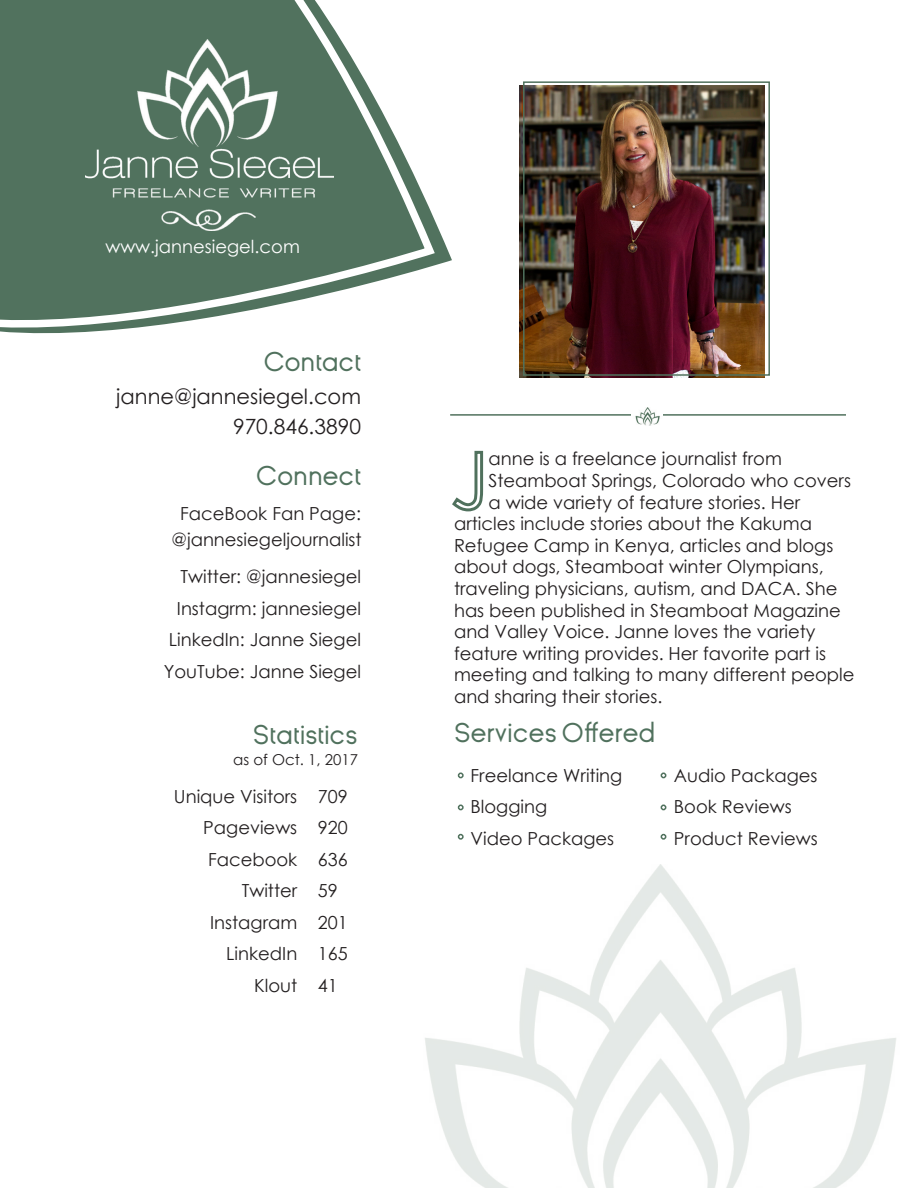
<style>
.page{position:relative;width:918px;height:1188px;background:#fff}
.page>*{position:absolute;margin:0;border:0;box-sizing:border-box;transform-origin:0 0}
.t1{font:27px "Ginora Sans";letter-spacing:-.005em;color:#50715d}
.t2{font:21px "Century Gothic";color:#231f20}
.t3{font:18px "Century Gothic";color:#231f20}
.t4{font:18px "Century Gothic";color:#fff}
.t5{font:15px "Century Gothic";color:#231f20}
</style>
<div class="page">
<svg style="left:0;top:0;width:437px;height:334px"></svg>
<img style="left:86px;top:40px;width:248px;height:190px">
<img style="left:425px;top:864px;width:471px;height:324px">
<svg style="left:458px;top:772px;width:6px;height:6px"></svg>
<svg style="left:458px;top:805px;width:6px;height:5px"></svg>
<svg style="left:458px;top:834px;width:6px;height:6px"></svg>
<img style="left:520px;top:85px;width:245px;height:293px">
<svg style="left:452px;top:450px;width:32px;height:62px"></svg>
<svg style="left:661px;top:772px;width:5px;height:6px"></svg>
<svg style="left:661px;top:805px;width:5px;height:5px"></svg>
<svg style="left:661px;top:834px;width:5px;height:6px"></svg>
<div style="left:523px;top:81px;width:247px;height:295px;border:2px solid #50715d"></div>
<hr style="left:450px;top:414px;width:396px;height:2px;background:#50715d">
<img style="left:632px;top:408px;width:31px;height:17px">
<p class="t4" style="left:105px;top:234px;width:196px">www.jannesiegel.com</p>
<p class="t1" style="left:264px;top:348px;width:99px">Contact</p>
<p class="t2" style="left:116px;top:381px;width:246px">janne@jannesiegel.com</p>
<p class="t2" style="left:233px;top:411px;width:129px">970.846.3890</p>
<p class="t1" style="left:256px;top:461px;width:107px">Connect</p>
<p class="t3" style="left:180px;top:501px;width:183px">FaceBook Fan Page:</p>
<p class="t3" style="left:171px;top:527px;width:192px">@jannesiegeljournalist</p>
<p class="t3" style="left:181px;top:564px;width:182px">Twitter: @jannesiegel</p>
<p class="t3" style="left:177px;top:596px;width:186px">Instagrm: jannesiegel</p>
<p class="t3" style="left:169px;top:627px;width:194px">LinkedIn: Janne Siegel</p>
<p class="t3" style="left:164px;top:659px;width:199px">YouTube: Janne Siegel</p>
<p class="t1" style="left:253px;top:720px;width:106px">Statistics</p>
<p class="t5" style="left:233px;top:749px;width:126px">as of Oct. 1, 2017</p>
<p class="t3" style="left:174px;top:783px;width:125px">Unique Visitors</p>
<p class="t3" style="left:203px;top:815px;width:95px">Pageviews</p>
<p class="t3" style="left:208px;top:846px;width:91px">Facebook</p>
<p class="t3" style="left:242px;top:878px;width:57px">Twitter</p>
<p class="t3" style="left:210px;top:909px;width:89px">Instagram</p>
<p class="t3" style="left:226px;top:941px;width:73px">LinkedIn</p>
<p class="t3" style="left:254px;top:972px;width:45px">Klout</p>
<p class="t3" style="left:318px;top:783px;width:31px">709</p>
<p class="t3" style="left:318px;top:815px;width:31px">920</p>
<p class="t3" style="left:318px;top:846px;width:31px">636</p>
<p class="t3" style="left:318px;top:878px;width:21px">59</p>
<p class="t3" style="left:318px;top:909px;width:31px">201</p>
<p class="t3" style="left:318px;top:941px;width:31px">165</p>
<p class="t3" style="left:318px;top:972px;width:21px">41</p>
<p class="t3" style="left:488px;top:446px;width:295px">anne is a freelance journalist from</p>
<p class="t3" style="left:488px;top:468px;width:364px">Steamboat Springs, Colorado who covers</p>
<p class="t3" style="left:488px;top:489px;width:313px">a wide variety of feature stories. Her</p>
<p class="t3" style="left:454px;top:511px;width:359px">articles include stories about the Kakuma</p>
<p class="t3" style="left:454px;top:533px;width:381px">Refugee Camp in Kenya, articles and blogs</p>
<p class="t3" style="left:454px;top:554px;width:371px">about dogs, Steamboat winter Olympians,</p>
<p class="t3" style="left:454px;top:576px;width:385px">traveling physicians, autism, and DACA. She</p>
<p class="t3" style="left:454px;top:597px;width:388px">has been published in Steamboat Magazine</p>
<p class="t3" style="left:454px;top:619px;width:363px">and Valley Voice. Janne loves the variety</p>
<p class="t3" style="left:454px;top:641px;width:374px">feature writing provides. Her favorite part is</p>
<p class="t3" style="left:454px;top:662px;width:402px">meeting and talking to many different people</p>
<p class="t3" style="left:454px;top:684px;width:210px">and sharing their stories.</p>
<p class="t1" style="left:454px;top:718px;width:202px">Services Offered</p>
<p class="t3" style="left:471px;top:762px;width:153px">Freelance Writing</p>
<p class="t3" style="left:471px;top:794px;width:78px">Blogging</p>
<p class="t3" style="left:471px;top:825px;width:145px">Video Packages</p>
<p class="t3" style="left:674px;top:762px;width:145px">Audio Packages</p>
<p class="t3" style="left:674px;top:794px;width:119px">Book Reviews</p>
<p class="t3" style="left:674px;top:825px;width:145px">Product Reviews</p>
</div>
